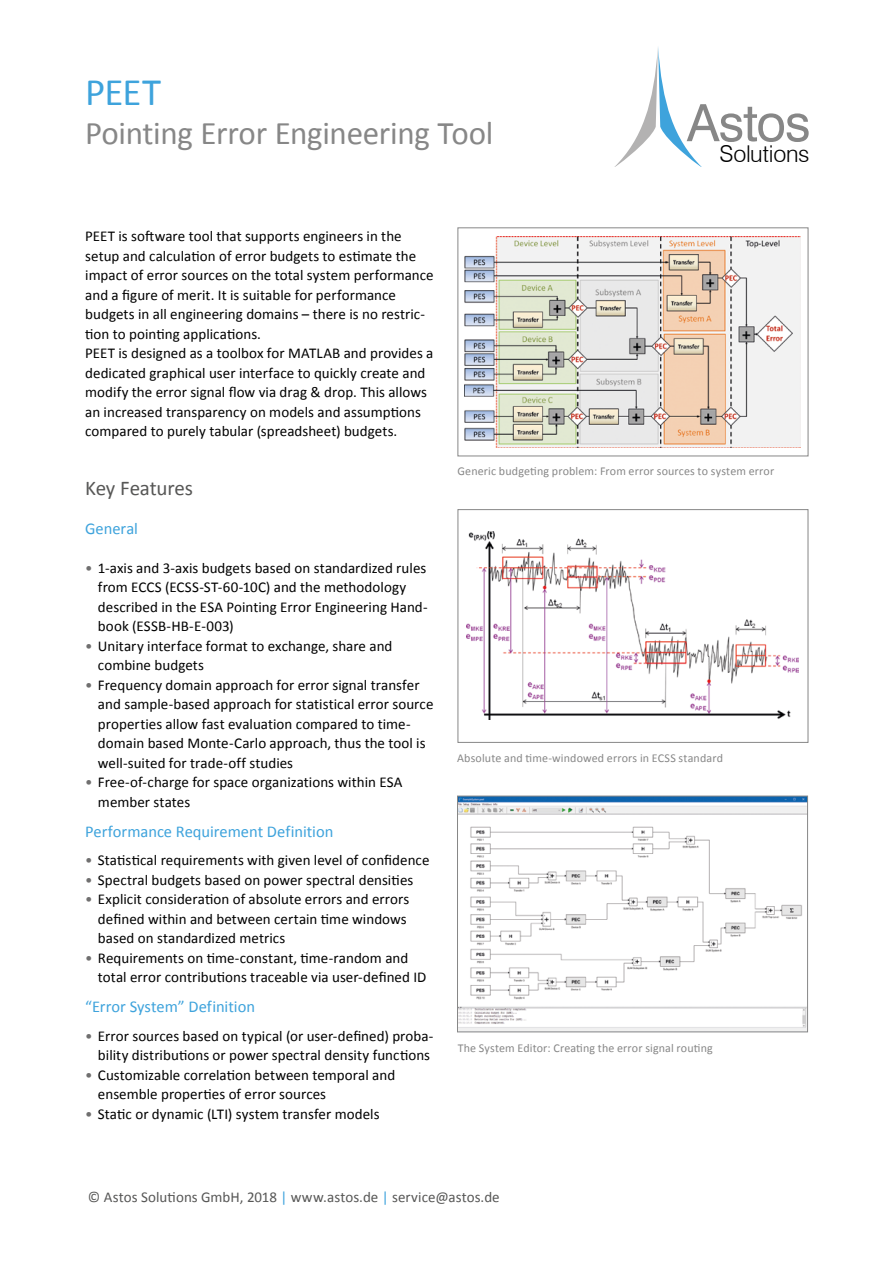
<style>
.page{position:relative;width:893px;height:1263px;background:#fff}
.page>*{position:absolute;margin:0;border:0;box-sizing:border-box;transform-origin:0 0}
.t1{font:51.45px "Swiss 721 BT";letter-spacing:-.02em;color:#878787}
.t2{font:39px "Calibri";color:#3ea3dc}
.t3{font:33px "Calibri";letter-spacing:-.01em;color:#878787}
.t4{font:300 23.25px "Swiss 721 BT";letter-spacing:-.01em;color:#000}
.t5{font:21px "Calibri";letter-spacing:-.01em;color:#575756}
.t6{font:16.5px "Calibri";color:#3ea3dc}
.t7{font:15px/19.5px "Calibri";letter-spacing:.005em;color:#000}
.t8{font:15px "Calibri";letter-spacing:.005em;color:#575756}
.t9{font:12px "Calibri";letter-spacing:.01em;color:#878787}
.s1{color:#706f6f}
.s2{color:#3ea3dc}
</style>
<div class="page">
<svg style="left:614px;top:47px;width:88px;height:120px"></svg>
<img style="left:467px;top:531px;width:331px;height:188px">
<div style="left:458px;top:509px;width:350px;height:234px;border:1px solid #878787"></div>
<img style="left:465px;top:236px;width:335px;height:211px">
<div style="left:458px;top:227px;width:350px;height:229px;border:1px solid #878787"></div>
<img style="left:459px;top:798px;width:347px;height:232px">
<div style="left:457px;top:796px;width:351px;height:236px;border:1px solid #878787"></div>
<h2 class="t2" style="left:85px;top:67px;width:77px">PEET</h2>
<h3 class="t3" style="left:85px;top:112px;width:410px">Pointing Error Engineering Tool</h3>
<p class="t7" style="left:85px;top:226px;width:350px">PEET is software tool that supports engineers in the setup and calculation of error budgets to estimate the impact of error sources on the total system performance and a figure of merit. It is suitable for performance budgets in all engineering domains – there is no restric&shy;tion to pointing applications.<br>PEET is designed as a toolbox for MATLAB and provides a dedicated graphical user interface to quickly create and modify the error signal flow via drag &amp; drop. This allows an increased transparency on models and assumptions compared to purely tabular (spreadsheet) budgets.</p>
<h1 class="t1" style="left:687px;top:92px;width:125px">Astos</h1>
<h3 class="t4" style="left:719px;top:140px;width:92px">Solutions</h3>
<h3 class="t5" style="left:85px;top:475px;width:109px">Key Features</h3>
<p class="t6" style="left:85px;top:519px;width:54px">General</p>
<p class="t7" style="left:98px;top:557px;width:331px;text-indent:-13px"><span class="s1">•</span> 1-axis and 3-axis budgets based on standardized rules from ECCS (ECSS-ST-60-10C) and the methodology described in the ESA Pointing Error Engineering Hand&shy;book (ESSB-HB-E-003)</p>
<p class="t7" style="left:98px;top:635px;width:296px;text-indent:-13px"><span class="s1">•</span> Unitary interface format to exchange, share and combine budgets</p>
<p class="t7" style="left:98px;top:674px;width:337px;text-indent:-13px"><span class="s1">•</span> Frequency domain approach for error signal transfer and sample-based approach for statistical error source properties allow fast evaluation compared to time&shy;domain based Monte-Carlo approach, thus the tool is well-suited for trade-off studies</p>
<p class="t7" style="left:98px;top:772px;width:306px;text-indent:-13px"><span class="s1">•</span> Free-of-charge for space organizations within ESA member states</p>
<p class="t6" style="left:85px;top:821px;width:250px">Performance Requirement Definition</p>
<p class="t7" style="left:85px;top:850px;width:346px"><span class="s1">•</span> Statistical requirements with given level of confidence</p>
<p class="t7" style="left:85px;top:869px;width:330px"><span class="s1">•</span> Spectral budgets based on power spectral densities</p>
<p class="t7" style="left:98px;top:889px;width:313px;text-indent:-13px"><span class="s1">•</span> Explicit consideration of absolute errors and errors defined within and between certain time windows based on standardized metrics</p>
<p class="t7" style="left:98px;top:947px;width:330px;text-indent:-13px"><span class="s1">•</span> Requirements on time-constant, time-random and total error contributions traceable via user-defined ID</p>
<p class="t6" style="left:85px;top:996px;width:171px">“Error System” Definition</p>
<p class="t7" style="left:85px;top:1025px;width:350px;text-align:right"><span class="s1">•</span> Error sources based on typical (or user-defined) proba&shy;bility distributions or power spectral density functions</p>
<p class="t7" style="left:98px;top:1064px;width:299px;text-indent:-13px"><span class="s1">•</span> Customizable correlation between temporal and ensemble properties of error sources</p>
<p class="t7" style="left:85px;top:1103px;width:296px"><span class="s1">•</span> Static or dynamic (LTI) system transfer models</p>
<p class="t9" style="left:458px;top:464px;width:318px">Generic budgeting problem: From error sources to system error</p>
<p class="t9" style="left:457px;top:750px;width:267px">Absolute and time-windowed errors in ECSS standard</p>
<p class="t9" style="left:458px;top:1040px;width:257px">The System Editor: Creating the error signal routing</p>
<p class="t8" style="left:88px;top:1188px;width:413px">© Astos Solutions GmbH, 2018 <span class="s2">|</span> www.astos.de <span class="s2">|</span> service@astos.de</p>
</div>
